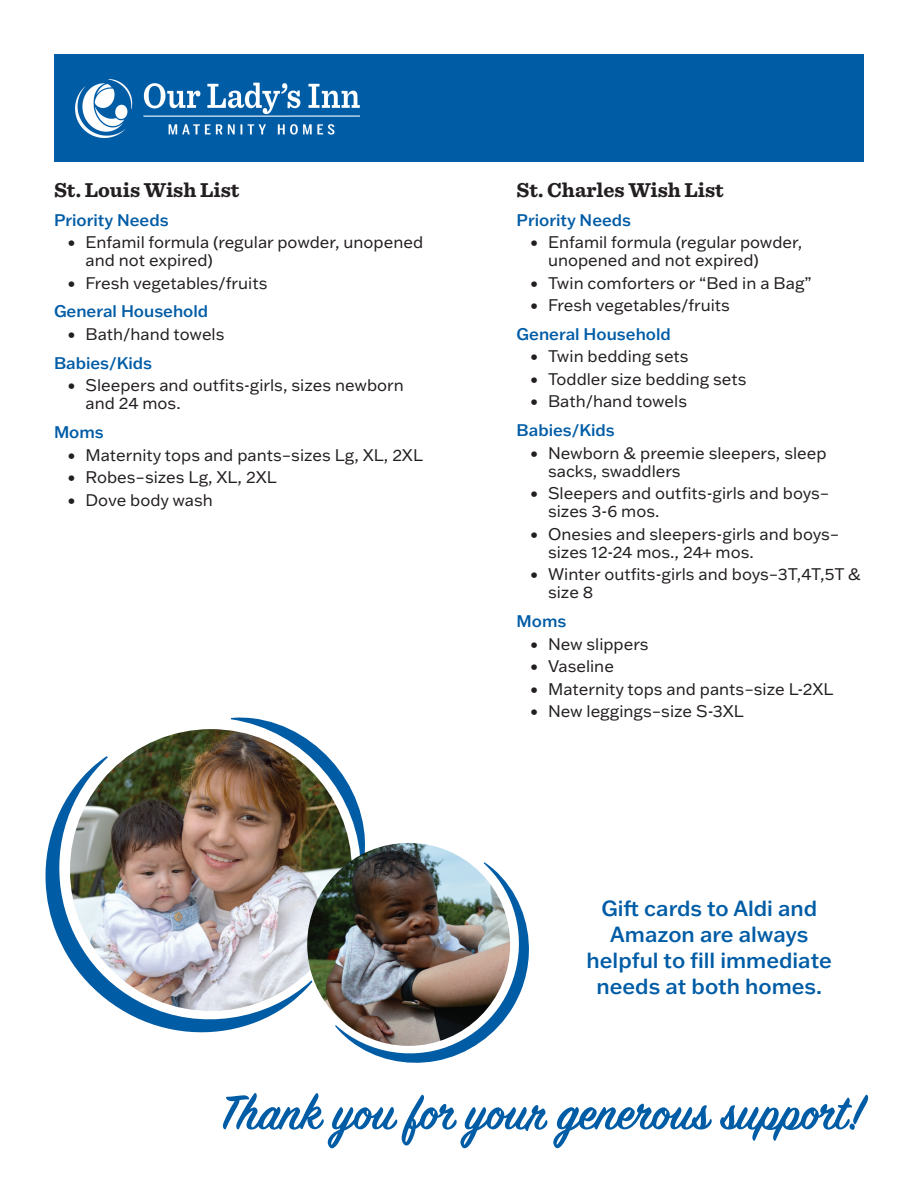
<style>
.page{position:relative;width:918px;height:1188px;background:#fff}
.page>*{position:absolute;margin:0;border:0;box-sizing:border-box;transform-origin:0 0}
.t1{font:600 54px "Sign Painter House Script";color:#015ca6}
.t2{font:500 21.45px/25.8px "Franklin Gothic ATF";color:#015ca6;text-align:center}
.t3{font:700 21px "Sentinel";color:#231f20}
.t4{font:16.5px/18px "Franklin Gothic ATF";color:#231f20}
.t5{font:500 16.5px "Franklin Gothic ATF";color:#015ca6}
</style>
<div class="page">
<svg style="left:45px;top:756px;width:186px;height:277px"></svg>
<svg style="left:231px;top:717px;width:298px;height:346px"></svg>
<div style="left:54px;top:54px;width:810px;height:108px;background:#015ca6"></div>
<img style="left:76px;top:79px;width:284px;height:59px">
<img style="left:70px;top:729px;width:282px;height:282px;border-radius:141px">
<img style="left:307px;top:843px;width:203px;height:203px;border-radius:101px">
<p class="t3" style="left:54px;top:173px;width:187px">St. Louis Wish List</p>
<p class="t5" style="left:54px;top:209px;width:116px">Priority Needs</p>
<p class="t4" style="left:85px;top:233px;width:339px;text-indent:-18px">• Enfamil formula (regular powder, unopened and not expired)</p>
<p class="t4" style="left:67px;top:273px;width:201px">• Fresh vegetables/fruits</p>
<p class="t5" style="left:54px;top:300px;width:156px">General Household</p>
<p class="t4" style="left:67px;top:325px;width:159px">• Bath/hand towels</p>
<p class="t5" style="left:54px;top:352px;width:100px">Babies/Kids</p>
<p class="t4" style="left:85px;top:376px;width:320px;text-indent:-18px">• Sleepers and outfits-girls, sizes newborn and 24 mos.</p>
<p class="t5" style="left:54px;top:421px;width:51px">Moms</p>
<p class="t4" style="left:67px;top:445px;width:357px">• Maternity tops and pants–sizes Lg, XL, 2XL</p>
<p class="t4" style="left:67px;top:468px;width:211px">• Robes–sizes Lg, XL, 2XL</p>
<p class="t4" style="left:67px;top:490px;width:147px">• Dove body wash</p>
<p class="t3" style="left:517px;top:173px;width:209px">St. Charles Wish List</p>
<p class="t5" style="left:517px;top:209px;width:116px">Priority Needs</p>
<p class="t4" style="left:548px;top:233px;width:256px;text-indent:-18px">• Enfamil formula (regular powder, unopened and not expired)</p>
<p class="t4" style="left:530px;top:273px;width:283px">• Twin comforters or “Bed in a Bag”</p>
<p class="t4" style="left:530px;top:296px;width:201px">• Fresh vegetables/fruits</p>
<p class="t5" style="left:517px;top:323px;width:156px">General Household</p>
<p class="t4" style="left:530px;top:347px;width:160px">• Twin bedding sets</p>
<p class="t4" style="left:530px;top:370px;width:218px">• Toddler size bedding sets</p>
<p class="t4" style="left:530px;top:392px;width:159px">• Bath/hand towels</p>
<p class="t5" style="left:517px;top:419px;width:100px">Babies/Kids</p>
<p class="t4" style="left:548px;top:443px;width:280px;text-indent:-18px">• Newborn &amp; preemie sleepers, sleep sacks, swaddlers</p>
<p class="t4" style="left:548px;top:484px;width:283px;text-indent:-18px">• Sleepers and outfits-girls and boys– sizes 3-6 mos.</p>
<p class="t4" style="left:548px;top:524px;width:293px;text-indent:-18px">• Onesies and sleepers-girls and boys– sizes 12-24 mos., 24+ mos.</p>
<p class="t4" style="left:548px;top:565px;width:314px;text-indent:-18px">• Winter outfits-girls and boys–3T,4T,5T &amp; size 8</p>
<p class="t5" style="left:517px;top:610px;width:51px">Moms</p>
<p class="t4" style="left:530px;top:634px;width:120px">• New slippers</p>
<p class="t4" style="left:530px;top:657px;width:85px">• Vaseline</p>
<p class="t4" style="left:530px;top:679px;width:305px">• Maternity tops and pants–size L-2XL</p>
<p class="t4" style="left:530px;top:702px;width:215px">• New leggings–size S-3XL</p>
<h2 class="t2" style="left:587px;top:895px;width:247px">Gift cards to Aldi and<br>Amazon are always helpful to fill immediate needs at both homes.</h2>
<h1 class="t1" style="left:221px;top:1080px;width:645px">Thank you for your generous support!</h1>
</div>
